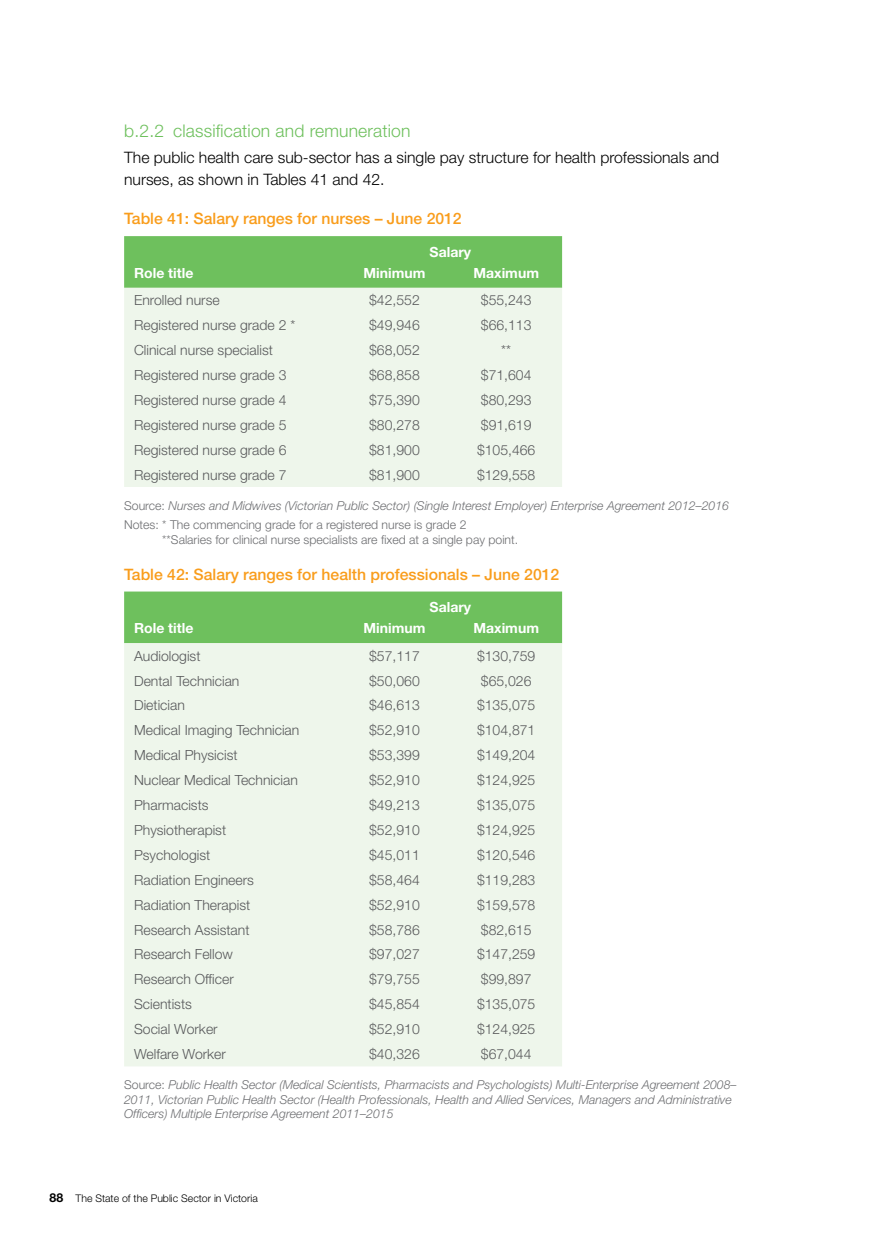
<style>
.page{position:relative;width:874px;height:1241px;background:#fff}
.page>*{position:absolute;margin:0;border:0;box-sizing:border-box;transform-origin:0 0}
.H5_2_1{font:300 17.5px "Helvetica Neue LT Std";letter-spacing:.01em;color:#6ec05d}
.Body_Text{font:300 15.75px/21.9px "Helvetica Neue LT Std";color:#000}
.Table_title{font:500 15.75px "Helvetica Neue";color:#f99d1c}
.Table_Body{font:300 14px "Helvetica Neue LT Std";color:#58595b}
.Table_Body-2{font:700 14px "Helvetica Neue";color:#fff}
.Table_Figure_source{font:italic 300 12.25px/14.7px "Helvetica Neue";color:#6d6e71}
.Table_Figure_source-2{font:300 12.25px/14.7px "Helvetica Neue LT Std";color:#6d6e71}
.t1{font:300 10.5px "Helvetica Neue LT Std";color:#000}
.s1{font-family:"Helvetica Neue LT Std";font-style:normal}
.s2{font-family:"Helvetica Neue";font-weight:700;font-size:12.25px}
</style>
<div class="page">
<div style="left:124px;top:236px;width:438px;height:52px;background:#6ec05d"></div>
<div style="left:124px;top:288px;width:438px;height:199px;background:#eef6eb"></div>
<div style="left:124px;top:591px;width:438px;height:52px;background:#6ec05d"></div>
<div style="left:124px;top:643px;width:438px;height:423px;background:#eef6eb"></div>
<p class="H5_2_1" style="left:124px;top:120px;width:288px">b.2.2 classification and remuneration</p>
<p class="Body_Text" style="left:124px;top:146px;width:596px">The public health care sub-sector has a single pay structure for health professionals and nurses, as shown in Tables 41 and 42.</p>
<p class="Table_title" style="left:124px;top:209px;width:339px">Table 41: Salary ranges for nurses – June 2012</p>
<p class="Table_Body-2" style="left:134px;top:264px;width:61px">Role title</p>
<p class="Table_Body-2" style="left:429px;top:243px;width:43px">Salary</p>
<p class="Table_Body-2" style="left:363px;top:264px;width:63px">Minimum</p>
<p class="Table_Body-2" style="left:473px;top:264px;width:67px">Maximum</p>
<p class="Table_Body" style="left:134px;top:292px;width:87px">Enrolled nurse</p>
<p class="Table_Body" style="left:369px;top:292px;width:52px">$42,552</p>
<p class="Table_Body" style="left:480px;top:292px;width:52px">$55,243</p>
<p class="Table_Body" style="left:134px;top:316px;width:163px">Registered nurse grade 2 *</p>
<p class="Table_Body" style="left:369px;top:316px;width:52px">$49,946</p>
<p class="Table_Body" style="left:480px;top:316px;width:52px">$66,113</p>
<p class="Table_Body" style="left:134px;top:341px;width:140px">Clinical nurse specialist</p>
<p class="Table_Body" style="left:369px;top:341px;width:52px">$68,052</p>
<p class="Table_Body" style="left:501px;top:341px;width:11px">**</p>
<p class="Table_Body" style="left:134px;top:366px;width:154px">Registered nurse grade 3</p>
<p class="Table_Body" style="left:369px;top:366px;width:52px">$68,858</p>
<p class="Table_Body" style="left:480px;top:366px;width:52px">$71,604</p>
<p class="Table_Body" style="left:134px;top:391px;width:154px">Registered nurse grade 4</p>
<p class="Table_Body" style="left:369px;top:391px;width:52px">$75,390</p>
<p class="Table_Body" style="left:480px;top:391px;width:52px">$80,293</p>
<p class="Table_Body" style="left:134px;top:416px;width:154px">Registered nurse grade 5</p>
<p class="Table_Body" style="left:369px;top:416px;width:52px">$80,278</p>
<p class="Table_Body" style="left:480px;top:416px;width:52px">$91,619</p>
<p class="Table_Body" style="left:134px;top:441px;width:154px">Registered nurse grade 6</p>
<p class="Table_Body" style="left:369px;top:441px;width:52px">$81,900</p>
<p class="Table_Body" style="left:477px;top:441px;width:60px">$105,466</p>
<p class="Table_Body" style="left:134px;top:466px;width:154px">Registered nurse grade 7</p>
<p class="Table_Body" style="left:369px;top:466px;width:52px">$81,900</p>
<p class="Table_Body" style="left:477px;top:466px;width:60px">$129,558</p>
<p class="Table_Figure_source" style="left:124px;top:497px;width:606px"><span class="s1">Source:</span> Nurses and Midwives (Victorian Public Sector) (Single Interest Employer) Enterprise Agreement 2012–2016</p>
<p class="Table_Figure_source-2" style="left:162px;top:517px;width:357px;text-indent:-38px">Notes: * The commencing grade for a registered nurse is grade 2 **Salaries for clinical nurse specialists are fixed at a single pay point.</p>
<p class="Table_title" style="left:124px;top:564px;width:436px">Table 42: Salary ranges for health professionals – June 2012</p>
<p class="Table_Body-2" style="left:134px;top:619px;width:61px">Role title</p>
<p class="Table_Body-2" style="left:429px;top:598px;width:43px">Salary</p>
<p class="Table_Body-2" style="left:363px;top:619px;width:63px">Minimum</p>
<p class="Table_Body-2" style="left:473px;top:619px;width:67px">Maximum</p>
<p class="Table_Body" style="left:134px;top:647px;width:68px">Audiologist</p>
<p class="Table_Body" style="left:369px;top:647px;width:52px">$57,117</p>
<p class="Table_Body" style="left:477px;top:647px;width:60px">$130,759</p>
<p class="Table_Body" style="left:134px;top:672px;width:107px">Dental Technician</p>
<p class="Table_Body" style="left:369px;top:672px;width:52px">$50,060</p>
<p class="Table_Body" style="left:480px;top:672px;width:52px">$65,026</p>
<p class="Table_Body" style="left:134px;top:696px;width:52px">Dietician</p>
<p class="Table_Body" style="left:369px;top:696px;width:52px">$46,613</p>
<p class="Table_Body" style="left:477px;top:696px;width:60px">$135,075</p>
<p class="Table_Body" style="left:134px;top:721px;width:167px">Medical Imaging Technician</p>
<p class="Table_Body" style="left:369px;top:721px;width:52px">$52,910</p>
<p class="Table_Body" style="left:477px;top:721px;width:60px">$104,871</p>
<p class="Table_Body" style="left:134px;top:746px;width:105px">Medical Physicist</p>
<p class="Table_Body" style="left:369px;top:746px;width:52px">$53,399</p>
<p class="Table_Body" style="left:477px;top:746px;width:60px">$149,204</p>
<p class="Table_Body" style="left:134px;top:771px;width:165px">Nuclear Medical Technician</p>
<p class="Table_Body" style="left:369px;top:771px;width:52px">$52,910</p>
<p class="Table_Body" style="left:477px;top:771px;width:60px">$124,925</p>
<p class="Table_Body" style="left:134px;top:796px;width:76px">Pharmacists</p>
<p class="Table_Body" style="left:369px;top:796px;width:52px">$49,213</p>
<p class="Table_Body" style="left:477px;top:796px;width:60px">$135,075</p>
<p class="Table_Body" style="left:134px;top:821px;width:94px">Physiotherapist</p>
<p class="Table_Body" style="left:369px;top:821px;width:52px">$52,910</p>
<p class="Table_Body" style="left:477px;top:821px;width:60px">$124,925</p>
<p class="Table_Body" style="left:134px;top:846px;width:78px">Psychologist</p>
<p class="Table_Body" style="left:369px;top:846px;width:52px">$45,011</p>
<p class="Table_Body" style="left:477px;top:846px;width:60px">$120,546</p>
<p class="Table_Body" style="left:134px;top:871px;width:121px">Radiation Engineers</p>
<p class="Table_Body" style="left:369px;top:871px;width:52px">$58,464</p>
<p class="Table_Body" style="left:477px;top:871px;width:60px">$119,283</p>
<p class="Table_Body" style="left:134px;top:895px;width:118px">Radiation Therapist</p>
<p class="Table_Body" style="left:369px;top:895px;width:52px">$52,910</p>
<p class="Table_Body" style="left:477px;top:895px;width:60px">$159,578</p>
<p class="Table_Body" style="left:134px;top:920px;width:117px">Research Assistant</p>
<p class="Table_Body" style="left:369px;top:920px;width:52px">$58,786</p>
<p class="Table_Body" style="left:480px;top:920px;width:52px">$82,615</p>
<p class="Table_Body" style="left:134px;top:945px;width:100px">Research Fellow</p>
<p class="Table_Body" style="left:369px;top:945px;width:52px">$97,027</p>
<p class="Table_Body" style="left:477px;top:945px;width:60px">$147,259</p>
<p class="Table_Body" style="left:134px;top:970px;width:101px">Research Officer</p>
<p class="Table_Body" style="left:369px;top:970px;width:52px">$79,755</p>
<p class="Table_Body" style="left:480px;top:970px;width:52px">$99,897</p>
<p class="Table_Body" style="left:134px;top:995px;width:59px">Scientists</p>
<p class="Table_Body" style="left:369px;top:995px;width:52px">$45,854</p>
<p class="Table_Body" style="left:477px;top:995px;width:60px">$135,075</p>
<p class="Table_Body" style="left:134px;top:1020px;width:85px">Social Worker</p>
<p class="Table_Body" style="left:369px;top:1020px;width:52px">$52,910</p>
<p class="Table_Body" style="left:477px;top:1020px;width:60px">$124,925</p>
<p class="Table_Body" style="left:134px;top:1045px;width:93px">Welfare Worker</p>
<p class="Table_Body" style="left:369px;top:1045px;width:52px">$40,326</p>
<p class="Table_Body" style="left:480px;top:1045px;width:52px">$67,044</p>
<p class="Table_Figure_source" style="left:124px;top:1076px;width:613px"><span class="s1">Source:</span> Public Health Sector (Medical Scientists, Pharmacists and Psychologists) Multi-Enterprise Agreement 2008–<br>2011, Victorian Public Health Sector (Health Professionals, Health and Allied Services, Managers and Administrative<br>Officers) Multiple Enterprise Agreement 2011–2015</p>
<p class="t1" style="left:50px;top:1191px;width:210px"><span class="s2">88</span> The State of the Public Sector in Victoria</p>
</div>
